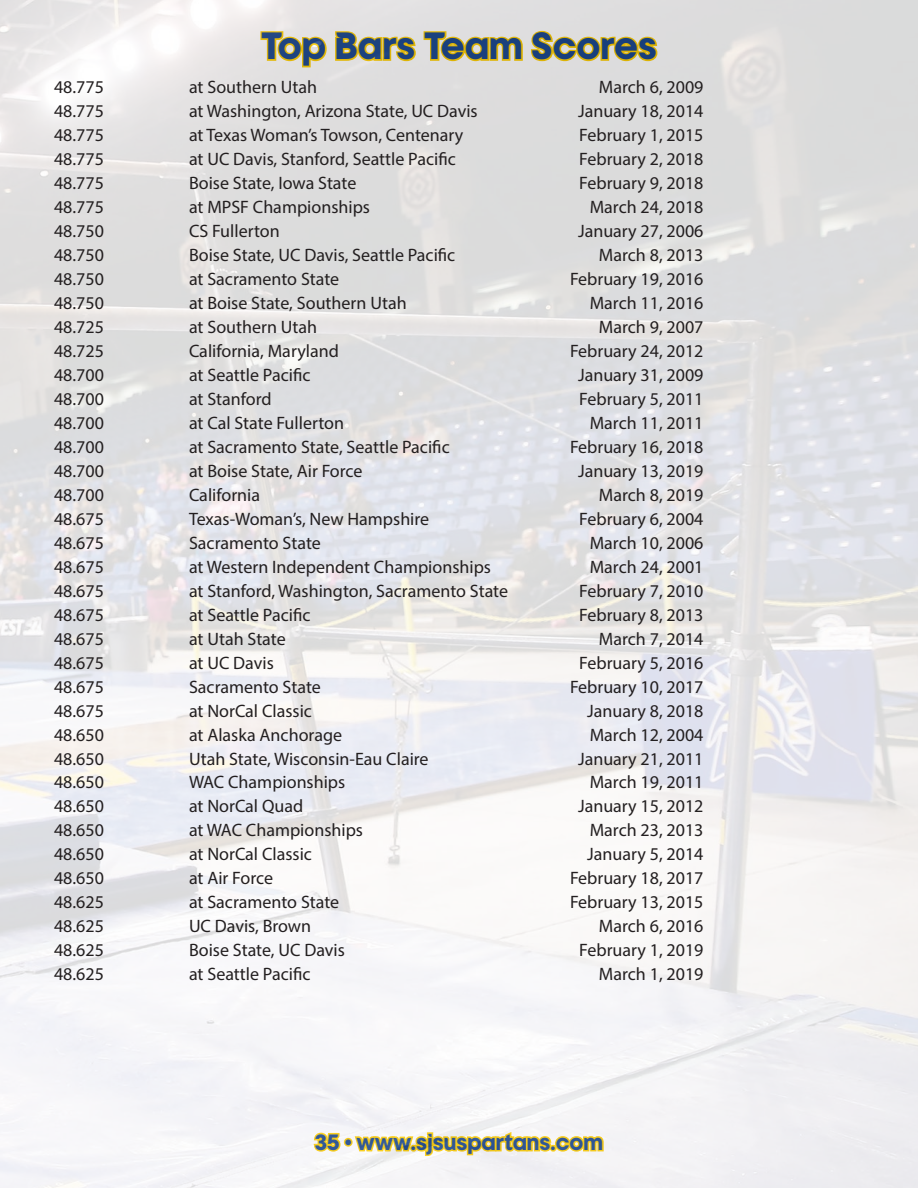
<style>
.page{position:relative;width:918px;height:1188px;background:#fff}
.page>*{position:absolute;margin:0;border:0;box-sizing:border-box;transform-origin:0 0}
.t1{font:36px "SJSU Pride AP Bold 370";color:#18468d}
.t2{font:21px "SJSU Pride AP Bold 370";color:#18468d}
.t3{font:18px "Myriad Pro";color:#231f20}
</style>
<div class="page">
<img style="left:0;top:0;width:918px;height:1188px">
<h1 class="t1" style="left:261px;top:30px;width:398px">Top Bars Team Scores</h1>
<p class="t3" style="left:54px;top:76px;width:51px">48.775</p>
<p class="t3" style="left:189px;top:76px;width:130px">at Southern Utah</p>
<p class="t3" style="left:599px;top:76px;width:106px">March 6, 2009</p>
<p class="t3" style="left:54px;top:100px;width:51px">48.775</p>
<p class="t3" style="left:189px;top:100px;width:290px">at Washington, Arizona State, UC Davis</p>
<p class="t3" style="left:578px;top:100px;width:127px">January 18, 2014</p>
<p class="t3" style="left:54px;top:124px;width:51px">48.775</p>
<p class="t3" style="left:189px;top:124px;width:276px">at Texas Woman’s Towson, Centenary</p>
<p class="t3" style="left:579px;top:124px;width:126px">February 1, 2015</p>
<p class="t3" style="left:54px;top:148px;width:51px">48.775</p>
<p class="t3" style="left:189px;top:148px;width:268px">at UC Davis, Stanford, Seattle Pacific</p>
<p class="t3" style="left:579px;top:148px;width:126px">February 2, 2018</p>
<p class="t3" style="left:54px;top:172px;width:51px">48.775</p>
<p class="t3" style="left:189px;top:172px;width:169px">Boise State, Iowa State</p>
<p class="t3" style="left:579px;top:172px;width:126px">February 9, 2018</p>
<p class="t3" style="left:54px;top:196px;width:51px">48.775</p>
<p class="t3" style="left:189px;top:196px;width:183px">at MPSF Championships</p>
<p class="t3" style="left:590px;top:196px;width:115px">March 24, 2018</p>
<p class="t3" style="left:54px;top:219px;width:51px">48.750</p>
<p class="t3" style="left:189px;top:219px;width:92px">CS Fullerton</p>
<p class="t3" style="left:578px;top:219px;width:127px">January 27, 2006</p>
<p class="t3" style="left:54px;top:243px;width:51px">48.750</p>
<p class="t3" style="left:189px;top:243px;width:268px">Boise State, UC Davis, Seattle Pacific</p>
<p class="t3" style="left:599px;top:243px;width:106px">March 8, 2013</p>
<p class="t3" style="left:54px;top:267px;width:51px">48.750</p>
<p class="t3" style="left:189px;top:267px;width:152px">at Sacramento State</p>
<p class="t3" style="left:570px;top:267px;width:135px">February 19, 2016</p>
<p class="t3" style="left:54px;top:291px;width:51px">48.750</p>
<p class="t3" style="left:189px;top:291px;width:219px">at Boise State, Southern Utah</p>
<p class="t3" style="left:590px;top:291px;width:115px">March 11, 2016</p>
<p class="t3" style="left:54px;top:315px;width:51px">48.725</p>
<p class="t3" style="left:189px;top:315px;width:130px">at Southern Utah</p>
<p class="t3" style="left:599px;top:315px;width:106px">March 9, 2007</p>
<p class="t3" style="left:54px;top:339px;width:51px">48.725</p>
<p class="t3" style="left:189px;top:339px;width:151px">California, Maryland</p>
<p class="t3" style="left:570px;top:339px;width:135px">February 24, 2012</p>
<p class="t3" style="left:54px;top:363px;width:51px">48.700</p>
<p class="t3" style="left:189px;top:363px;width:123px">at Seattle Pacific</p>
<p class="t3" style="left:578px;top:363px;width:127px">January 31, 2009</p>
<p class="t3" style="left:54px;top:387px;width:51px">48.700</p>
<p class="t3" style="left:189px;top:387px;width:84px">at Stanford</p>
<p class="t3" style="left:579px;top:387px;width:126px">February 5, 2011</p>
<p class="t3" style="left:54px;top:411px;width:51px">48.700</p>
<p class="t3" style="left:189px;top:411px;width:157px">at Cal State Fullerton</p>
<p class="t3" style="left:590px;top:411px;width:115px">March 11, 2011</p>
<p class="t3" style="left:54px;top:435px;width:51px">48.700</p>
<p class="t3" style="left:189px;top:435px;width:262px">at Sacramento State, Seattle Pacific</p>
<p class="t3" style="left:570px;top:435px;width:135px">February 16, 2018</p>
<p class="t3" style="left:54px;top:459px;width:51px">48.700</p>
<p class="t3" style="left:189px;top:459px;width:175px">at Boise State, Air Force</p>
<p class="t3" style="left:578px;top:459px;width:127px">January 13, 2019</p>
<p class="t3" style="left:54px;top:483px;width:51px">48.700</p>
<p class="t3" style="left:189px;top:483px;width:73px">California</p>
<p class="t3" style="left:599px;top:483px;width:106px">March 8, 2019</p>
<p class="t3" style="left:54px;top:507px;width:51px">48.675</p>
<p class="t3" style="left:189px;top:507px;width:242px">Texas-Woman’s, New Hampshire</p>
<p class="t3" style="left:579px;top:507px;width:126px">February 6, 2004</p>
<p class="t3" style="left:54px;top:531px;width:51px">48.675</p>
<p class="t3" style="left:189px;top:531px;width:133px">Sacramento State</p>
<p class="t3" style="left:590px;top:531px;width:115px">March 10, 2006</p>
<p class="t3" style="left:54px;top:555px;width:51px">48.675</p>
<p class="t3" style="left:189px;top:555px;width:304px">at Western Independent Championships</p>
<p class="t3" style="left:590px;top:555px;width:115px">March 24, 2001</p>
<p class="t3" style="left:54px;top:579px;width:51px">48.675</p>
<p class="t3" style="left:189px;top:579px;width:321px">at Stanford, Washington, Sacramento State</p>
<p class="t3" style="left:579px;top:579px;width:126px">February 7, 2010</p>
<p class="t3" style="left:54px;top:603px;width:51px">48.675</p>
<p class="t3" style="left:189px;top:603px;width:123px">at Seattle Pacific</p>
<p class="t3" style="left:579px;top:603px;width:126px">February 8, 2013</p>
<p class="t3" style="left:54px;top:627px;width:51px">48.675</p>
<p class="t3" style="left:189px;top:627px;width:98px">at Utah State</p>
<p class="t3" style="left:599px;top:627px;width:106px">March 7, 2014</p>
<p class="t3" style="left:54px;top:651px;width:51px">48.675</p>
<p class="t3" style="left:189px;top:651px;width:86px">at UC Davis</p>
<p class="t3" style="left:579px;top:651px;width:126px">February 5, 2016</p>
<p class="t3" style="left:54px;top:675px;width:51px">48.675</p>
<p class="t3" style="left:189px;top:675px;width:133px">Sacramento State</p>
<p class="t3" style="left:570px;top:675px;width:135px">February 10, 2017</p>
<p class="t3" style="left:54px;top:699px;width:51px">48.675</p>
<p class="t3" style="left:189px;top:699px;width:124px">at NorCal Classic</p>
<p class="t3" style="left:587px;top:699px;width:118px">January 8, 2018</p>
<p class="t3" style="left:54px;top:723px;width:51px">48.650</p>
<p class="t3" style="left:189px;top:723px;width:155px">at Alaska Anchorage</p>
<p class="t3" style="left:590px;top:723px;width:115px">March 12, 2004</p>
<p class="t3" style="left:54px;top:747px;width:51px">48.650</p>
<p class="t3" style="left:189px;top:747px;width:241px">Utah State, Wisconsin-Eau Claire</p>
<p class="t3" style="left:578px;top:747px;width:127px">January 21, 2011</p>
<p class="t3" style="left:54px;top:771px;width:51px">48.650</p>
<p class="t3" style="left:189px;top:771px;width:158px">WAC Championships</p>
<p class="t3" style="left:590px;top:771px;width:115px">March 19, 2011</p>
<p class="t3" style="left:54px;top:795px;width:51px">48.650</p>
<p class="t3" style="left:189px;top:795px;width:116px">at NorCal Quad</p>
<p class="t3" style="left:578px;top:795px;width:127px">January 15, 2012</p>
<p class="t3" style="left:54px;top:819px;width:51px">48.650</p>
<p class="t3" style="left:189px;top:819px;width:176px">at WAC Championships</p>
<p class="t3" style="left:590px;top:819px;width:115px">March 23, 2013</p>
<p class="t3" style="left:54px;top:843px;width:51px">48.650</p>
<p class="t3" style="left:189px;top:843px;width:124px">at NorCal Classic</p>
<p class="t3" style="left:587px;top:843px;width:118px">January 5, 2014</p>
<p class="t3" style="left:54px;top:867px;width:51px">48.650</p>
<p class="t3" style="left:189px;top:867px;width:86px">at Air Force</p>
<p class="t3" style="left:570px;top:867px;width:135px">February 18, 2017</p>
<p class="t3" style="left:54px;top:891px;width:51px">48.625</p>
<p class="t3" style="left:189px;top:891px;width:152px">at Sacramento State</p>
<p class="t3" style="left:570px;top:891px;width:135px">February 13, 2015</p>
<p class="t3" style="left:54px;top:915px;width:51px">48.625</p>
<p class="t3" style="left:189px;top:915px;width:124px">UC Davis, Brown</p>
<p class="t3" style="left:599px;top:915px;width:106px">March 6, 2016</p>
<p class="t3" style="left:54px;top:939px;width:51px">48.625</p>
<p class="t3" style="left:189px;top:939px;width:157px">Boise State, UC Davis</p>
<p class="t3" style="left:579px;top:939px;width:126px">February 1, 2019</p>
<p class="t3" style="left:54px;top:963px;width:51px">48.625</p>
<p class="t3" style="left:189px;top:963px;width:123px">at Seattle Pacific</p>
<p class="t3" style="left:599px;top:963px;width:106px">March 1, 2019</p>
<p class="t2" style="left:315px;top:1133px;width:290px">35 • www.sjsuspartans.com</p>
</div>
